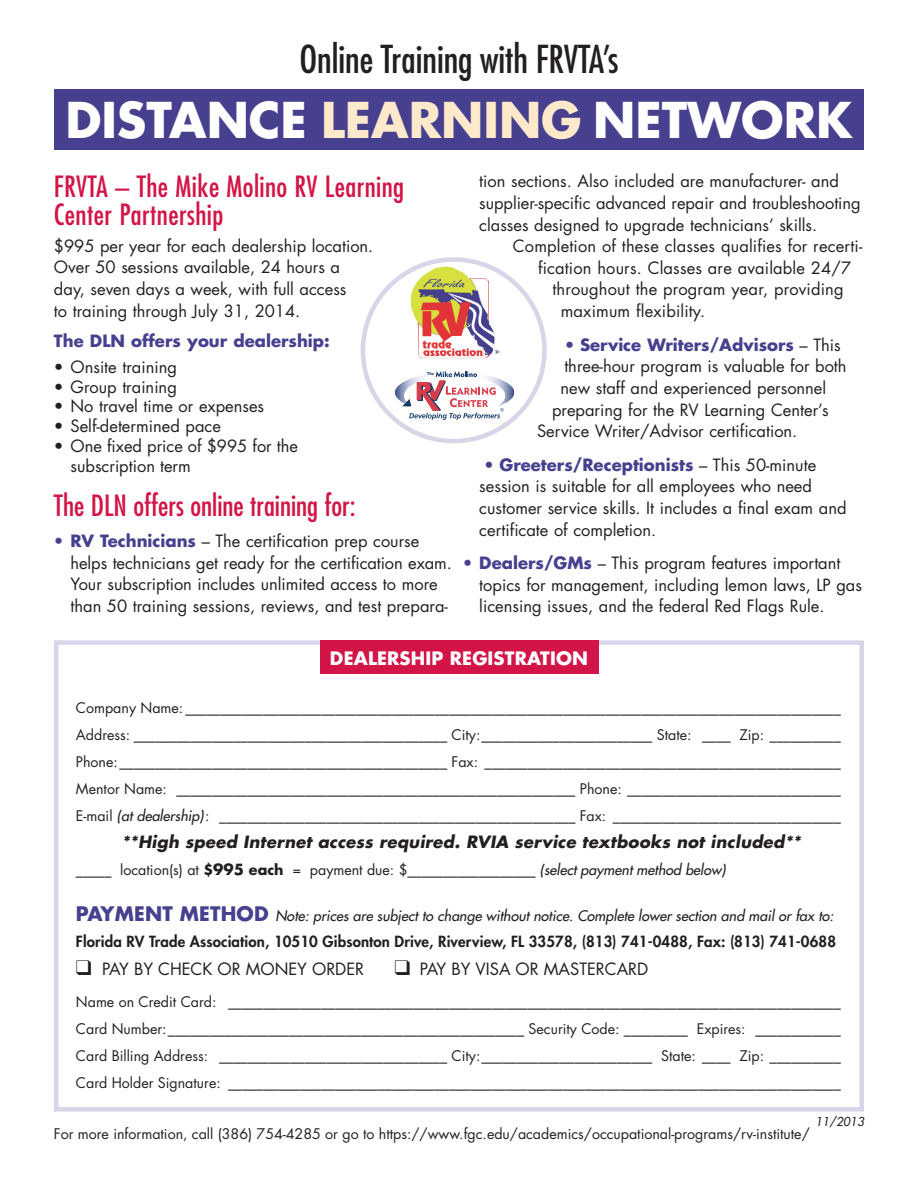
<style>
.page{position:relative;width:918px;height:1188px;background:#fff}
.page>*{position:absolute;margin:0;border:0;box-sizing:border-box;transform-origin:0 0}
.t1{font:700 48px "Futura";color:#fff}
.t2{font:condensed 37.5px "Futura";color:#231f20}
.t3{font:condensed 28.5px/27.5px "Futura";letter-spacing:.015em;color:#d21446}
.t4{font:700 18px "Futura";letter-spacing:.01em;color:#fff}
.t5{font:16.5px/21.6px "Futura";color:#231f20}
.t6{font:italic 700 16.5px "Futura";letter-spacing:.015em;color:#231f20}
.t7{font:700 16.5px "Futura";color:#46408f}
.t8{font:800 15px "Futura";letter-spacing:.01em;color:#231f20}
.t9{font:14.25px/27px "Futura";color:#231f20;text-align:justify}
.t10{font:italic 14.25px "Futura";letter-spacing:.005em;color:#231f20}
.t11{font:italic 12px "Futura";letter-spacing:.005em;color:#231f20}
.s1{color:#feeacb}
.s2{color:#46408f}
.s3{font-weight:700;color:#46408f}
.s4{font-weight:400}
.s5{font-weight:400;color:#231f20}
.s6{font-style:italic}
.s7{font-weight:700}
.s8{font-weight:700;font-size:15px}
.s9{font-weight:700;font-style:normal;font-size:19.5px;color:#46408f}
</style>
<div class="page">
<div style="left:54px;top:640px;width:810px;height:472px;border:4px solid #d8d5e8"></div>
<div style="left:321px;top:640px;width:278px;height:34px;background:#d21446"></div>
<div style="left:54px;top:89px;width:810px;height:61px;background:#46408f"></div>
<svg style="left:361px;top:257px;width:186px;height:186px"></svg>
<h2 class="t2" style="left:299px;top:42px;width:321px">Online Training with FRVTA’s</h2>
<h1 class="t1" style="left:65px;top:98px;width:789px">DISTANCE <span class="s1">LEARNING</span> NETWORK</h1>
<h3 class="t3" style="left:54px;top:175px;width:352px">FRVTA – The Mike Molino RV Learning<br>Center Partnership</h3>
<p class="t5" style="left:54px;top:236px;width:321px">$995 per year for each dealership location.<br>Over 50 sessions available, 24 hours a day, seven days a week, with full access<br>to training through July 31, 2014.</p>
<p class="t7" style="left:54px;top:333px;width:277px">The DLN offers your dealership:</p>
<p class="t5" style="left:54px;top:357px;width:124px">• Onsite training</p>
<p class="t5" style="left:54px;top:377px;width:124px">• Group training</p>
<p class="t5" style="left:54px;top:397px;width:212px">• No travel time or expenses</p>
<p class="t5" style="left:54px;top:417px;width:168px">• Self-determined pace</p>
<p class="t5" style="left:71px;top:437px;width:229px;line-height:19.8px;text-indent:-17px">• One fixed price of $995 for the subscription term</p>
<h3 class="t3" style="left:54px;top:494px;width:303px">The DLN offers online training for:</h3>
<p class="t5" style="left:71px;top:531px;width:383px;text-indent:-17px"><span class="s2">•</span> <span class="s3">RV Technicians</span> – The certification prep course helps technicians get ready for the certification exam.<br>Your subscription includes unlimited access to more than 50 training sessions, reviews, and test prepara-</p>
<p class="t5" style="left:479px;top:172px;width:383px">tion sections. Also included are manufacturer- and supplier-specific advanced repair and troubleshooting classes designed to upgrade technicians’ skills.</p>
<p class="t5" style="left:513px;top:237px;width:351px">Completion of these classes qualifies for recerti-</p>
<p class="t5" style="left:538px;top:258px;width:315px">fication hours. Classes are available 24/7</p>
<p class="t5" style="left:553px;top:280px;width:293px">throughout the program year, providing</p>
<p class="t5" style="left:561px;top:302px;width:146px">maximum flexibility.</p>
<p class="t7" style="left:565px;top:337px;width:278px"><span class="s4">•</span> Service Writers/Advisors <span class="s5">– This</span></p>
<p class="t5" style="left:564px;top:357px;width:284px">three-hour program is valuable for both</p>
<p class="t5" style="left:561px;top:378px;width:267px">new staff and experienced personnel</p>
<p class="t5" style="left:552px;top:400px;width:278px">preparing for the RV Learning Center’s</p>
<p class="t5" style="left:537px;top:422px;width:262px">Service Writer/Advisor certification.</p>
<p class="t5" style="left:479px;top:455px;width:369px"><span class="s2">•</span> <span class="s3">Greeters/Receptionists</span> – This 50-minute session is suitable for all employees who need customer service skills. It includes a final exam and certificate of completion.</p>
<p class="t5" style="left:479px;top:554px;width:384px;text-indent:-17px"><span class="s2">•</span> <span class="s3">Dealers/GMs</span> – This program features important topics for management, including lemon laws, LP gas licensing issues, and the federal Red Flags Rule.</p>
<p class="t4" style="left:330px;top:650px;width:260px">DEALERSHIP REGISTRATION</p>
<p class="t9" style="left:76px;top:695px;width:766px">Company Name: ____________________________________________________________________________________________ Address: ____________________________________________ City:________________________ State: ____ Zip: __________ Phone:______________________________________________ Fax: __________________________________________________ Mentor Name: ________________________________________________________ Phone: ______________________________ E-mail <span class="s6">(at dealership)</span>: __________________________________________________ Fax: ________________________________</p>
<p class="t6" style="left:122px;top:834px;width:681px">**High speed Internet access required. RVIA service textbooks not included**</p>
<p class="t9" style="left:76px;top:857px;width:651px">_____ location(s) at <span class="s7">$</span><span class="s8">995</span> <span class="s7">each</span> = payment due: $__________________ <span class="s6">(select payment method below)</span></p>
<p class="t10" style="left:76px;top:909px;width:759px"><span class="s9">PAYMENT METHOD</span> Note: prices are subject to change without notice. Complete lower section and mail or fax to:</p>
<p class="t8" style="left:76px;top:934px;width:762px">Florida RV Trade Association, 10510 Gibsonton Drive, Riverview, FL 33578, (813) 741-0488, Fax: (813) 741-0688</p>
<p class="t5" style="left:76px;top:960px;width:290px">❑ PAY BY CHECK OR MONEY ORDER</p>
<p class="t5" style="left:395px;top:960px;width:255px">❑ PAY BY VISA OR MASTERCARD</p>
<p class="t9" style="left:76px;top:989px;width:766px">Name on Credit Card: ______________________________________________________________________________________ Card Number:__________________________________________________ Security Code: _________ Expires: ____________ Card Billing Address: ________________________________ City:________________________ State: ____ Zip: __________ Card Holder Signature: ______________________________________________________________________________________</p>
<p class="t9" style="left:54px;top:1121px;width:757px">For more information, call (386) 754-4285 or go to https://www.fgc.edu/academics/occupational-programs/rv-institute/</p>
<p class="t11" style="left:815px;top:1115px;width:50px">11/2013</p>
</div>
